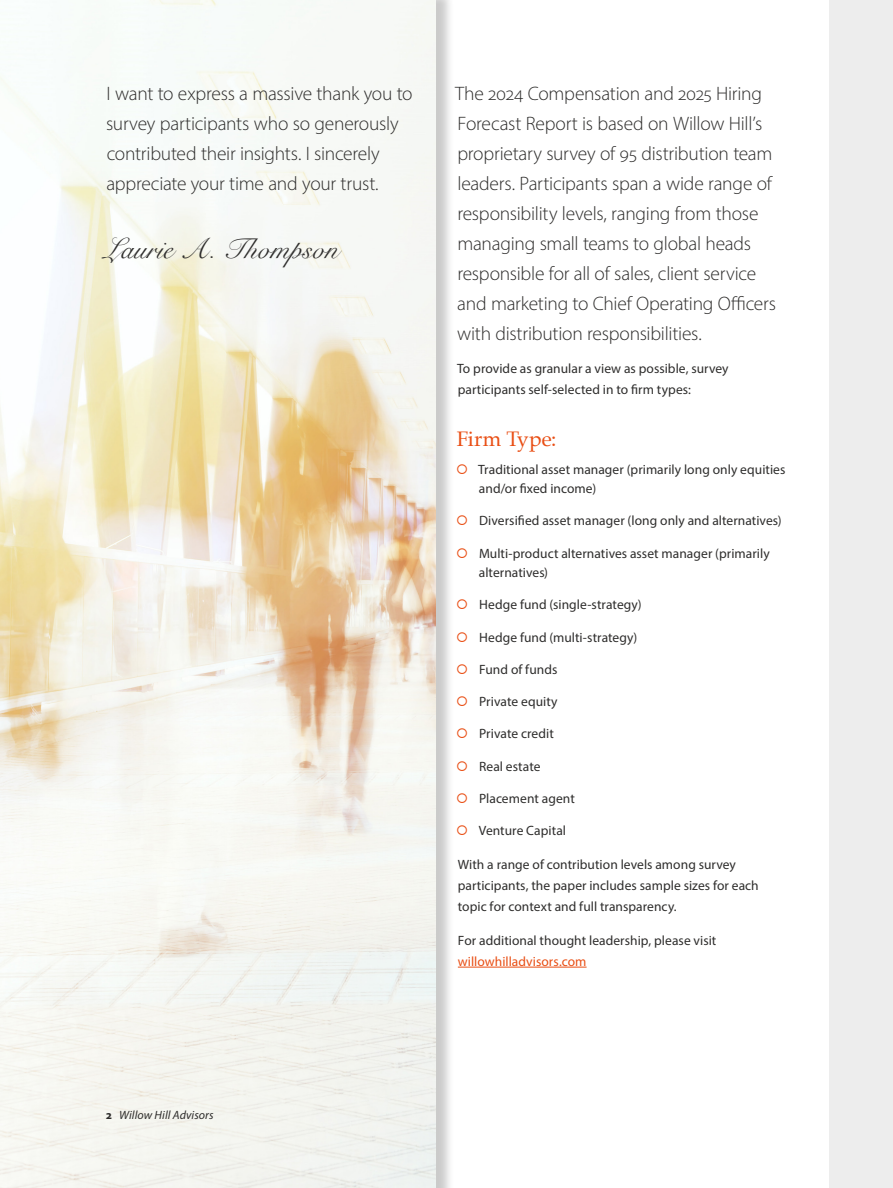
<style>
.page{position:relative;width:893px;height:1188px;background:#fff}
.page>*{position:absolute;margin:0;border:0;box-sizing:border-box;transform-origin:0 0}
.t1{font:28.5px "Snell Roundhand";letter-spacing:.005em;color:#2e2d2c}
.t2{font:21px "Palatino";letter-spacing:.005em;color:#e94e14}
.t3{font:300 19.5px/30px "Myriad Pro";letter-spacing:-.015em;color:#2e2d2c}
.t4{font:13.5px/21px "Myriad Pro";letter-spacing:.005em;color:#2e2d2c}
.t5{font:13.5px "Myriad Pro";letter-spacing:.005em;color:#e94e14}
.t6{font:italic 12px "Myriad Pro";letter-spacing:.005em;color:#2e2d2c}
.s1{font-weight:700;font-style:normal}
</style>
<div class="page">
<div style="left:0;top:0;width:454px;height:1188px;background:#2e2d2c;opacity:.25"></div>
<img style="left:0;top:0;width:436px;height:1188px">
<hr style="left:458px;top:967px;width:129px;height:1px;background:#e94e14">
<div style="left:829px;top:0;width:64px;height:1188px;background:#ededed"></div>
<h3 class="t3" style="left:106px;top:78px;width:308px">I want to express a massive thank you to survey participants who so generously contributed their insights. I sincerely appreciate your time and your trust.</h3>
<h1 class="t1" style="left:104px;top:226px;width:236px">Laurie A. Thompson</h1>
<p class="t3" style="left:455px;top:78px;width:323px">The 2024 Compensation and 2025 Hiring Forecast Report is based on Willow Hill’s proprietary survey of 95 distribution team leaders. Participants span a wide range of responsibility levels, ranging from those managing small teams to global heads responsible for all of sales, client service and marketing to Chief Operating Officers with distribution responsibilities.</p>
<p class="t4" style="left:457px;top:358px;width:273px">To provide as granular a view as possible, survey participants self-selected in to firm types:</p>
<h2 class="t2" style="left:457px;top:421px;width:101px">Firm Type:</h2>
<p class="t4" style="left:478px;top:459px;width:309px;line-height:19.5px">Traditional asset manager (primarily long only equities and/or fixed income)</p>
<p class="t4" style="left:479px;top:510px;width:304px">Diversified asset manager (long only and alternatives)</p>
<p class="t4" style="left:479px;top:543px;width:292px;line-height:19.5px">Multi-product alternatives asset manager (primarily alternatives)</p>
<p class="t4" style="left:479px;top:594px;width:164px">Hedge fund (single-strategy)</p>
<p class="t4" style="left:479px;top:626px;width:160px">Hedge fund (multi-strategy)</p>
<p class="t4" style="left:479px;top:659px;width:80px">Fund of funds</p>
<p class="t4" style="left:479px;top:691px;width:80px">Private equity</p>
<p class="t4" style="left:479px;top:723px;width:76px">Private credit</p>
<p class="t4" style="left:479px;top:755px;width:63px">Real estate</p>
<p class="t4" style="left:479px;top:788px;width:97px">Placement agent</p>
<p class="t4" style="left:479px;top:820px;width:89px">Venture Capital</p>
<p class="t4" style="left:458px;top:854px;width:303px">With a range of contribution levels among survey participants, the paper includes sample sizes for each topic for context and full transparency.</p>
<p class="t4" style="left:458px;top:929px;width:260px">For additional thought leadership, please visit</p>
<p class="t5" style="left:458px;top:953px;width:130px">willowhilladvisors.com</p>
<p class="t6" style="left:106px;top:1108px;width:109px"><span class="s1">2</span> Willow Hill Advisors</p>
</div>
